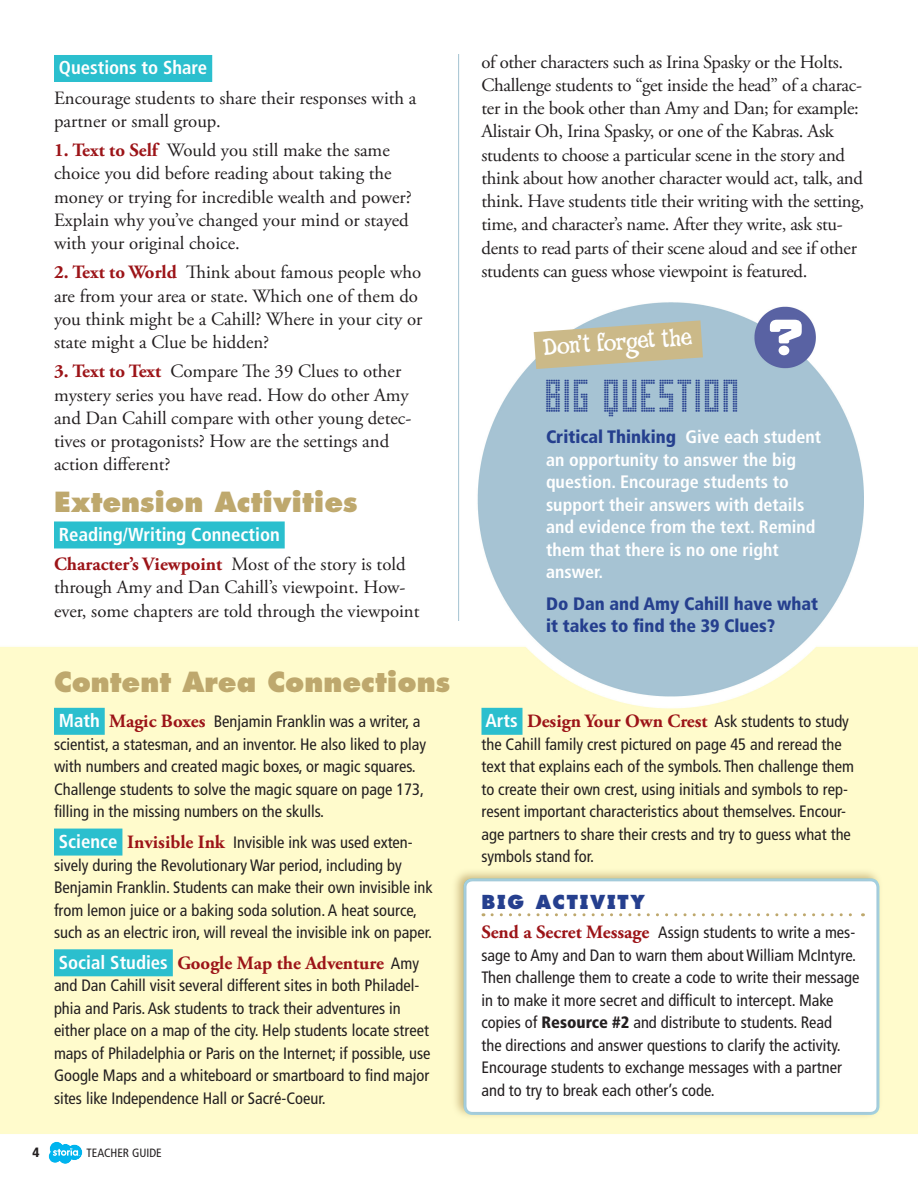
<style>
.page{position:relative;width:918px;height:1188px;background:#fff}
.page>*{position:absolute;margin:0;border:0;box-sizing:border-box;transform-origin:0 0}
.t1{font:46.5px "Pop Led";color:#253f8e}
.body_text{font:800 27px "Futura Infant";color:#bea86d}
.t2{font:24px "Fink Roman";color:#fff}
.body_text-2{font:18.75px/23.2px "Adobe Garamond Pro";color:#231f20}
.body_text-3{font:18.75px/23.2px "Adobe Garamond Pro";letter-spacing:-.02em;color:#231f20}
.b-head{font:700 condensed 18.75px "Frutiger";color:#fff}
.ContentArea_body{font:700 18.75px "Adobe Garamond Pro";color:#9c1418}
.b-head-2{font:700 18.75px "Adobe Garamond Pro";color:#9c1418}
.b-head-3{font:800 18.75px "Futura Infant";letter-spacing:.11em;color:#253f8e}
.bigQ_bodytext_white{font:700 condensed 18px/22.5px "Frutiger";color:#fff}
.bigQ_bodytext_white-2{font:900 condensed 18px/22.5px "Frutiger";color:#253f8e}
.b-head-4{font:condensed 16.5px/22.5px "Frutiger";color:#231f20}
.ContentArea_body-2{font:condensed 16.5px/22.5px "Frutiger";color:#231f20}
.t3{font:900 condensed 13.5px "Frutiger";color:#231f20}
.t4{font:condensed 12px "Frutiger";color:#231f20}
.s1{font-weight:700;color:#9c1418}
.s2{font-weight:700;font-size:18.75px;color:#fff}
.s3{font-family:"Adobe Garamond Pro";font-weight:700;font-stretch:normal;font-size:18.75px;color:#9c1418}
.s4{font-family:"Frutiger";font-stretch:condensed;color:#fff}
.s5{font-family:"Frutiger";font-weight:400;font-stretch:condensed;font-size:16.5px;color:#231f20}
.s6{font-weight:900;color:#253f8e}
.s7{font-weight:900}
</style>
<div class="page">
<img style="left:0;top:54px;width:918px;height:1080px">
<svg style="left:48px;top:1141px;width:35px;height:23px"></svg>
<div style="left:451px;top:867px;width:432px;height:253px;background:#bea86d;opacity:.75"></div>
<div style="left:460px;top:870px;width:420px;height:246px;background:#00aeef;opacity:.75"></div>
<div style="left:54px;top:55px;width:158px;height:27px;background:#2bbfce"></div>
<div style="left:54px;top:521px;width:231px;height:27px;background:#2bbfce"></div>
<div style="left:54px;top:708px;width:51px;height:27px;background:#2bbfce"></div>
<div style="left:54px;top:829px;width:68px;height:27px;background:#2bbfce"></div>
<div style="left:54px;top:949px;width:119px;height:27px;background:#2bbfce"></div>
<hr style="left:458px;top:54px;width:1px;height:567px;background:#a3c2d1">
<svg style="left:534px;top:320px;width:169px;height:49px"></svg>
<div style="left:482px;top:708px;width:41px;height:27px;background:#2bbfce"></div>
<svg style="left:492px;top:913px;width:371px;height:3px"></svg>
<svg style="left:770px;top:320px;width:32px;height:35px"></svg>
<p class="b-head" style="left:59px;top:57px;width:150px">Questions to Share</p>
<p class="body_text-2" style="left:54px;top:87px;width:364px">Encourage students to share their responses with a partner or small group.</p>
<p class="body_text-2" style="left:54px;top:139px;width:359px"><span class="s1">1. Text to Self</span> Would you still make the same choice you did before reading about taking the money or trying for incredible wealth and power?<br>Explain why you’ve changed your mind or stayed with your original choice.</p>
<p class="body_text-2" style="left:54px;top:262px;width:370px"><span class="s1">2. Text to World</span> Think about famous people who are from your area or state. Which one of them do you think might be a Cahill? Where in your city or state might a Clue be hidden?</p>
<p class="body_text-2" style="left:54px;top:361px;width:359px"><span class="s1">3. Text to Text</span> Compare The 39 Clues to other mystery series you have read. How do other Amy and Dan Cahill compare with other young detec&shy;tives or protagonists? How are the settings and action different?</p>
<p class="body_text" style="left:54px;top:484px;width:305px">Extension Activities</p>
<p class="b-head" style="left:59px;top:523px;width:222px">Reading/Writing Connection</p>
<p class="body_text-2" style="left:54px;top:553px;width:367px"><span class="s1">Character’s Viewpoint</span> Most of the story is told through Amy and Dan Cahill’s viewpoint. How&shy;ever, some chapters are told through the viewpoint</p>
<p class="body_text" style="left:54px;top:664px;width:398px">Content Area Connections</p>
<p class="b-head-4" style="left:54px;top:710px;width:374px"><span class="s2">Math</span> <span class="s3">Magic Boxes</span> Benjamin Franklin was a writer, a scientist, a statesman, and an inventor. He also liked to play with numbers and created magic boxes, or magic squares.<br>Challenge students to solve the magic square on page 173, filling in the missing numbers on the skulls.</p>
<p class="b-head-4" style="left:54px;top:831px;width:380px"><span class="s2">Science</span> <span class="s3">Invisible Ink</span> Invisible ink was used exten&shy;sively during the Revolutionary War period, including by Benjamin Franklin. Students can make their own invisible ink from lemon juice or a baking soda solution. A heat source, such as an electric iron, will reveal the invisible ink on paper.</p>
<p class="b-head-2" style="left:59px;top:952px;width:362px"><span class="s4">Social Studies</span> Google Map the Adventure <span class="s5">Amy</span></p>
<p class="b-head-4" style="left:54px;top:974px;width:378px">and Dan Cahill visit several different sites in both Philadel&shy;phia and Paris. Ask students to track their adventures in either place on a map of the city. Help students locate street maps of Philadelphia or Paris on the Internet; if possible, use Google Maps and a whiteboard or smartboard to find major sites like Independence Hall or Sacré-Coeur.</p>
<p class="t3" style="left:33px;top:1144px;width:9px">4</p>
<p class="t4" style="left:87px;top:1146px;width:77px">TEACHER GUIDE</p>
<p class="body_text-3" style="left:482px;top:51px;width:384px">of other characters such as Irina Spasky or the Holts.<br>Challenge students to “get inside the head” of a charac&shy;ter in the book other than Amy and Dan; for example:<br>Alistair Oh, Irina Spasky, or one of the Kabras. Ask students to choose a particular scene in the story and think about how another character would act, talk, and think. Have students title their writing with the setting, time, and character’s name. After they write, ask stu&shy;dents to read parts of their scene aloud and see if other students can guess whose viewpoint is featured.</p>
<p class="t2" style="left:542px;top:333px;width:151px;rotate:-4deg">Don’t forget the</p>
<p class="t1" style="left:546px;top:370px;width:197px">BIG QUESTION</p>
<p class="bigQ_bodytext_white" style="left:546px;top:426px;width:277px"><span class="s6">Critical Thinking</span> Give each student an opportunity to answer the big question. Encourage students to support their answers with details and evidence from the text. Remind them that there is no one right answer.</p>
<p class="bigQ_bodytext_white-2" style="left:546px;top:592px;width:274px">Do Dan and Amy Cahill have what it takes to find the 39 Clues?</p>
<p class="ContentArea_body" style="left:485px;top:710px;width:365px"><span class="s4">Arts</span> Design Your Own Crest <span class="s5">Ask students to study</span></p>
<p class="ContentArea_body-2" style="left:482px;top:733px;width:374px">the Cahill family crest pictured on page 45 and reread the text that explains each of the symbols. Then challenge them to create their own crest, using initials and symbols to rep&shy;resent important characteristics about themselves. Encour&shy;age partners to share their crests and try to guess what the symbols stand for.</p>
<p class="b-head-3" style="left:482px;top:890px;width:165px">BIG ACTIVITY</p>
<p class="b-head-4" style="left:482px;top:921px;width:380px"><span class="s3">Send a Secret Message</span> Assign students to write a mes&shy;sage to Amy and Dan to warn them about William McIntyre.<br>Then challenge them to create a code to write their message in to make it more secret and difficult to intercept. Make copies of <span class="s7">Resource #2</span> and distribute to students. Read<br>the directions and answer questions to clarify the activity.<br>Encourage students to exchange messages with a partner and to try to break each other’s code.</p>
</div>
